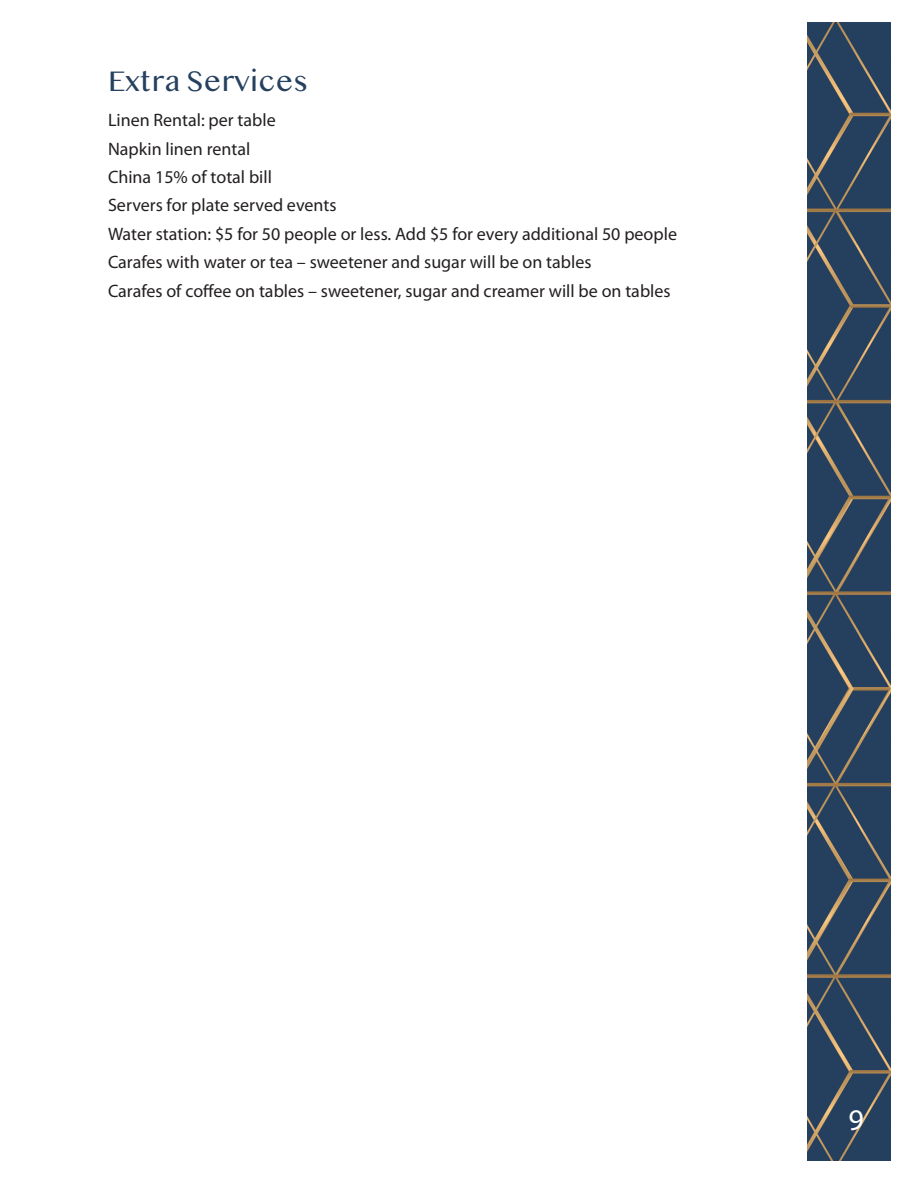
<style>
.page{position:relative;width:918px;height:1188px;background:#fff}
.page>*{position:absolute;margin:0;border:0;box-sizing:border-box;transform-origin:0 0}
.Headers{font:30px "Myanmar MN";color:#26415f}
.t1{font:30px "Myriad Pro";color:#fff}
.t2{font:18px "Myriad Pro";color:#231f20}
</style>
<div class="page">
<img style="left:807px;top:22px;width:84px;height:1139px">
<p class="Headers" style="left:108px;top:63px;width:201px">Extra Services</p>
<p class="t2" style="left:108px;top:109px;width:169px">Linen Rental: per table</p>
<p class="t2" style="left:108px;top:138px;width:144px">Napkin linen rental</p>
<p class="t2" style="left:108px;top:166px;width:165px">China 15% of total bill</p>
<p class="t2" style="left:108px;top:194px;width:230px">Servers for plate served events</p>
<p class="t2" style="left:108px;top:223px;width:571px">Water station: $5 for 50 people or less. Add $5 for every additional 50 people</p>
<p class="t2" style="left:108px;top:251px;width:485px">Carafes with water or tea – sweetener and sugar will be on tables</p>
<p class="t2" style="left:108px;top:279px;width:564px">Carafes of coffee on tables – sweetener, sugar and creamer will be on tables</p>
<h1 class="t1" style="left:849px;top:1101px;width:17px">9</h1>
</div>
